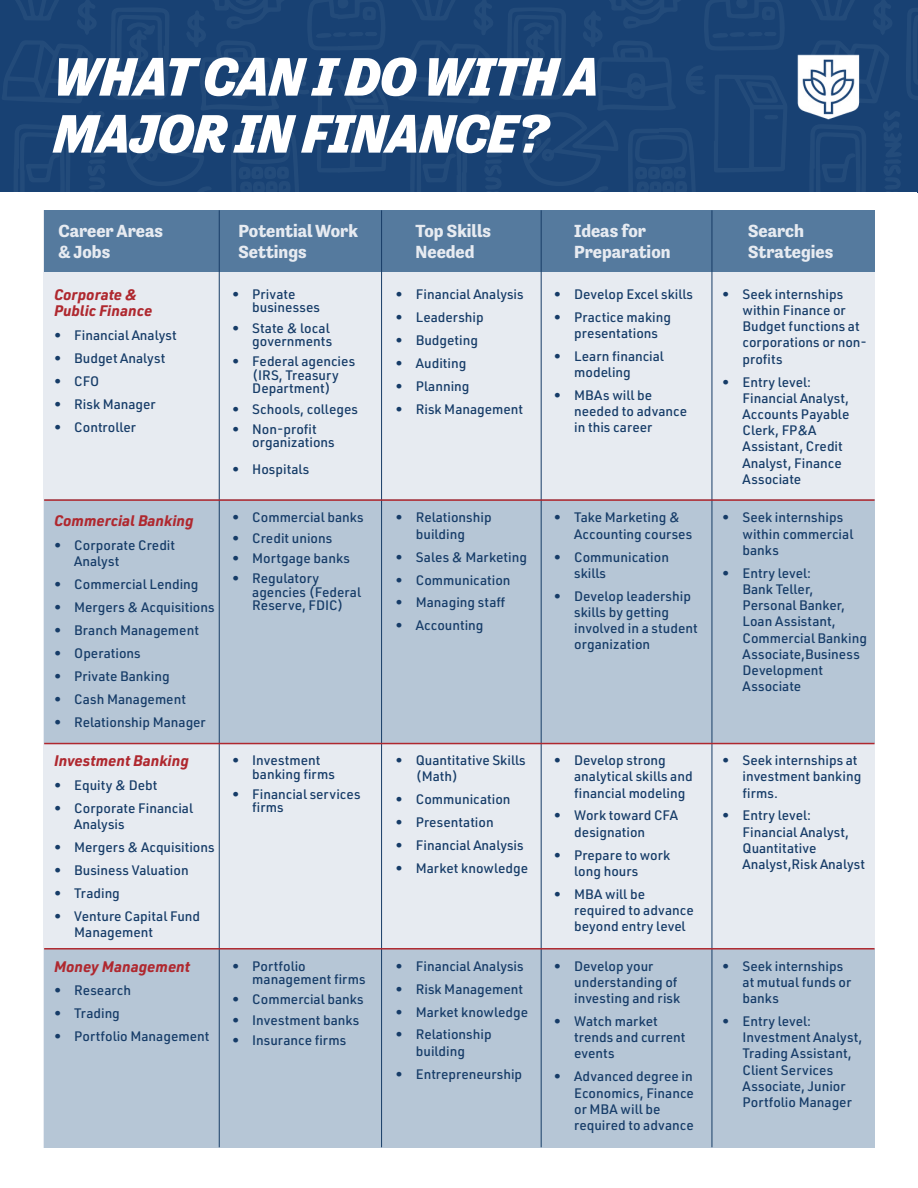
<style>
.page{position:relative;width:918px;height:1188px;background:#fff}
.page>*{position:absolute;margin:0;border:0;box-sizing:border-box;transform-origin:0 0}
.t1{font:italic 900 55.5px/57px "Tenso";color:#fff}
.t2{font:700 18px/21.6px "Tenso";color:#e7ebf1}
.t3{font:italic 700 15px/16.5px "URWDIN";color:#af282f}
.t4{font:500 13.5px/16.2px "URWDIN";color:#163c68}
</style>
<div class="page">
<svg style="left:0;top:0;width:918px;height:193px;background:#1a4374"></svg>
<div style="left:1px;top:192px;width:916px;height:995px;background:#fff"></div>
<div style="left:43px;top:210px;width:832px;height:937px;background:#e7ebf1"></div>
<div style="left:44px;top:210px;width:831px;height:62px;background:#557a9e"></div>
<div style="left:44px;top:499px;width:831px;height:244px;background:#b6c6d6"></div>
<div style="left:44px;top:949px;width:831px;height:198px;background:#b6c6d6"></div>
<hr style="left:219px;top:210px;width:1px;height:937px;background:#183d67">
<hr style="left:381px;top:210px;width:1px;height:937px;background:#183d67">
<hr style="left:541px;top:210px;width:1px;height:937px;background:#183d67">
<hr style="left:712px;top:210px;width:1px;height:937px;background:#183d67">
<img style="left:797px;top:53px;width:67px;height:73px">
<hr style="left:44px;top:948px;width:831px;height:2px;background:#af282f">
<hr style="left:44px;top:743px;width:831px;height:1px;background:#af282f">
<hr style="left:44px;top:499px;width:831px;height:2px;background:#af282f">
<h1 class="t1" style="left:54px;top:48px;width:547px">WHAT CAN I DO WITH A<br>MAJOR IN FINANCE?</h1>
<h2 class="t2" style="left:58px;top:220px;width:106px">Career Areas &amp; Jobs</h2>
<p class="t3" style="left:54px;top:286px;width:100px">Corporate &amp;<br>Public Finance</p>
<p class="t4" style="left:54px;top:327px;width:124px">• Financial Analyst</p>
<p class="t4" style="left:54px;top:350px;width:113px">• Budget Analyst</p>
<p class="t4" style="left:54px;top:373px;width:47px">• CFO</p>
<p class="t4" style="left:54px;top:396px;width:103px">• Risk Manager</p>
<p class="t4" style="left:54px;top:419px;width:84px">• Controller</p>
<p class="t3" style="left:54px;top:512px;width:141px">Commercial Banking</p>
<p class="t4" style="left:74px;top:537px;width:102px;text-indent:-20px">• Corporate Credit<br>Analyst</p>
<p class="t4" style="left:54px;top:576px;width:146px">• Commercial Lending</p>
<p class="t4" style="left:54px;top:599px;width:162px">• Mergers &amp; Acquisitions</p>
<p class="t4" style="left:54px;top:622px;width:146px">• Branch Management</p>
<p class="t4" style="left:54px;top:645px;width:88px">• Operations</p>
<p class="t4" style="left:54px;top:668px;width:117px">• Private Banking</p>
<p class="t4" style="left:54px;top:690px;width:133px">• Cash Management</p>
<p class="t4" style="left:54px;top:713px;width:153px">• Relationship Manager</p>
<p class="t3" style="left:54px;top:752px;width:136px">Investment Banking</p>
<p class="t4" style="left:54px;top:776px;width:105px">• Equity &amp; Debt</p>
<p class="t4" style="left:74px;top:799px;width:120px;text-indent:-20px">• Corporate Financial<br>Analysis</p>
<p class="t4" style="left:54px;top:839px;width:162px">• Mergers &amp; Acquisitions</p>
<p class="t4" style="left:54px;top:862px;width:136px">• Business Valuation</p>
<p class="t4" style="left:54px;top:884px;width:67px">• Trading</p>
<p class="t4" style="left:74px;top:907px;width:127px;text-indent:-20px">• Venture Capital Fund<br>Management</p>
<p class="t3" style="left:54px;top:957px;width:138px">Money Management</p>
<p class="t4" style="left:54px;top:982px;width:79px">• Research</p>
<p class="t4" style="left:54px;top:1005px;width:67px">• Trading</p>
<p class="t4" style="left:54px;top:1028px;width:157px">• Portfolio Management</p>
<h2 class="t2" style="left:239px;top:220px;width:121px">Potential Work<br>Settings</h2>
<h2 class="t2" style="left:416px;top:220px;width:77px">Top Skills<br>Needed</h2>
<h2 class="t2" style="left:574px;top:220px;width:98px">Ideas for<br>Preparation</h2>
<h2 class="t2" style="left:748px;top:220px;width:87px">Search<br>Strategies</h2>
<p class="t4" style="left:252px;top:287px;width:69px;line-height:13.5px;text-indent:-20px">• Private businesses</p>
<p class="t4" style="left:232px;top:321px;width:102px;line-height:13.5px;text-align:right">• State &amp; local governments</p>
<p class="t4" style="left:232px;top:354px;width:125px;line-height:13.5px;text-align:center">• Federal agencies (IRS, Treasury<br>Department)</p>
<p class="t4" style="left:232px;top:400px;width:128px">• Schools, colleges</p>
<p class="t4" style="left:252px;top:422px;width:84px;line-height:13.5px;text-indent:-20px">• Non-profit organizations</p>
<p class="t4" style="left:232px;top:461px;width:79px">• Hospitals</p>
<p class="t4" style="left:232px;top:509px;width:133px">• Commercial banks</p>
<p class="t4" style="left:232px;top:529px;width:102px">• Credit unions</p>
<p class="t4" style="left:232px;top:550px;width:119px">• Mortgage banks</p>
<p class="t4" style="left:252px;top:571px;width:110px;line-height:13.5px;text-indent:-20px">• Regulatory agencies (Federal<br>Reserve, FDIC)</p>
<p class="t4" style="left:252px;top:753px;width:84px;line-height:13.5px;text-indent:-20px">• Investment banking firms</p>
<p class="t4" style="left:252px;top:787px;width:110px;line-height:13.5px;text-indent:-20px">• Financial services firms</p>
<p class="t4" style="left:252px;top:959px;width:115px;line-height:13.5px;text-indent:-20px">• Portfolio management firms</p>
<p class="t4" style="left:232px;top:991px;width:133px">• Commercial banks</p>
<p class="t4" style="left:232px;top:1011px;width:129px">• Investment banks</p>
<p class="t4" style="left:232px;top:1032px;width:116px">• Insurance firms</p>
<p class="t4" style="left:396px;top:285px;width:130px">• Financial Analysis</p>
<p class="t4" style="left:396px;top:308px;width:90px">• Leadership</p>
<p class="t4" style="left:396px;top:331px;width:84px">• Budgeting</p>
<p class="t4" style="left:396px;top:354px;width:72px">• Auditing</p>
<p class="t4" style="left:396px;top:377px;width:75px">• Planning</p>
<p class="t4" style="left:396px;top:400px;width:129px">• Risk Management</p>
<p class="t4" style="left:396px;top:509px;width:98px;text-align:center">• Relationship building</p>
<p class="t4" style="left:396px;top:548px;width:133px">• Sales &amp; Marketing</p>
<p class="t4" style="left:396px;top:571px;width:117px">• Communication</p>
<p class="t4" style="left:396px;top:594px;width:111px">• Managing staff</p>
<p class="t4" style="left:396px;top:617px;width:89px">• Accounting</p>
<p class="t4" style="left:416px;top:752px;width:111px;text-indent:-20px">• Quantitative Skills (Math)</p>
<p class="t4" style="left:396px;top:791px;width:117px">• Communication</p>
<p class="t4" style="left:396px;top:814px;width:100px">• Presentation</p>
<p class="t4" style="left:396px;top:837px;width:130px">• Financial Analysis</p>
<p class="t4" style="left:396px;top:860px;width:134px">• Market knowledge</p>
<p class="t4" style="left:396px;top:957px;width:130px">• Financial Analysis</p>
<p class="t4" style="left:396px;top:980px;width:129px">• Risk Management</p>
<p class="t4" style="left:396px;top:1003px;width:134px">• Market knowledge</p>
<p class="t4" style="left:396px;top:1026px;width:98px;text-align:center">• Relationship building</p>
<p class="t4" style="left:396px;top:1065px;width:128px">• Entrepreneurship</p>
<p class="t4" style="left:554px;top:285px;width:141px">• Develop Excel skills</p>
<p class="t4" style="left:554px;top:308px;width:119px;text-align:center">• Practice making presentations</p>
<p class="t4" style="left:574px;top:348px;width:91px;text-indent:-20px">• Learn financial modeling</p>
<p class="t4" style="left:574px;top:387px;width:115px;text-indent:-20px">• MBAs will be needed to advance in this career</p>
<p class="t4" style="left:574px;top:509px;width:120px;text-indent:-20px">• Take Marketing &amp;<br>Accounting courses</p>
<p class="t4" style="left:574px;top:548px;width:96px;text-indent:-20px">• Communication skills</p>
<p class="t4" style="left:574px;top:587px;width:125px;text-indent:-20px">• Develop leadership skills by getting involved in a student organization</p>
<p class="t4" style="left:574px;top:752px;width:120px;text-indent:-20px">• Develop strong analytical skills and financial modeling</p>
<p class="t4" style="left:574px;top:807px;width:105px;text-indent:-20px">• Work toward CFA designation</p>
<p class="t4" style="left:574px;top:846px;width:98px;text-indent:-20px">• Prepare to work long hours</p>
<p class="t4" style="left:574px;top:885px;width:121px;text-indent:-20px">• MBA will be required to advance beyond entry level</p>
<p class="t4" style="left:574px;top:957px;width:107px;text-indent:-20px">• Develop your understanding of investing and risk</p>
<p class="t4" style="left:574px;top:1013px;width:113px;text-indent:-20px">• Watch market trends and current events</p>
<p class="t4" style="left:574px;top:1068px;width:121px;text-indent:-20px">• Advanced degree in<br>Economics, Finance or MBA will be required to advance</p>
<p class="t4" style="left:743px;top:285px;width:126px;text-indent:-20px">• Seek internships within Finance or<br>Budget functions at corporations or non&shy;profits</p>
<p class="t4" style="left:743px;top:373px;width:108px;text-indent:-20px">• Entry level:<br>Financial Analyst,<br>Accounts Payable<br>Clerk, FP&amp;A<br>Assistant, Credit<br>Analyst, Finance<br>Associate</p>
<p class="t4" style="left:743px;top:509px;width:112px;text-indent:-20px">• Seek internships within commercial banks</p>
<p class="t4" style="left:743px;top:564px;width:126px;text-indent:-20px">• Entry level:<br>Bank Teller,<br>Personal Banker,<br>Loan Assistant,<br>Commercial Banking<br>Associate,Business<br>Development<br>Associate</p>
<p class="t4" style="left:743px;top:752px;width:120px;text-indent:-20px">• Seek internships at investment banking firms.</p>
<p class="t4" style="left:743px;top:807px;width:124px;text-indent:-20px">• Entry level:<br>Financial Analyst,<br>Quantitative<br>Analyst,Risk Analyst</p>
<p class="t4" style="left:743px;top:957px;width:110px;text-indent:-20px">• Seek internships at mutual funds or banks</p>
<p class="t4" style="left:743px;top:1013px;width:121px;text-indent:-20px">• Entry level:<br>Investment Analyst,<br>Trading Assistant,<br>Client Services<br>Associate, Junior<br>Portfolio Manager</p>
</div>
